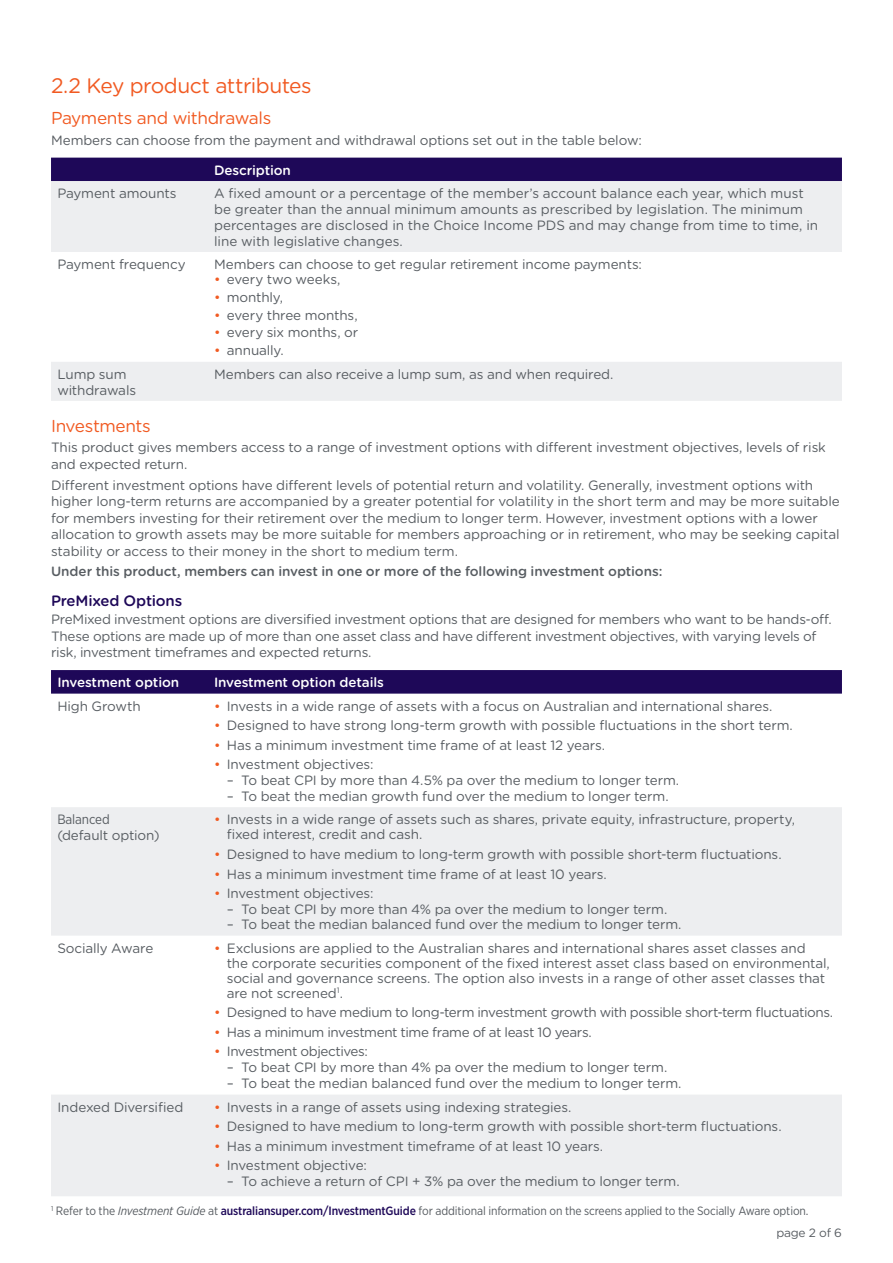
<style>
.page{position:relative;width:893px;height:1263px;background:#fff}
.page>*{position:absolute;margin:0;border:0;box-sizing:border-box;transform-origin:0 0}
.t1{font:21px "Gotham Rounded";letter-spacing:-.03em;color:#f15a22}
.t2{font:17.25px "Gotham Rounded";letter-spacing:-.025em;color:#f15a22}
.t3{font:500 15px "Gotham Rounded";letter-spacing:-.015em;color:#1e0858}
.t4{font:13.5px/16.5px "Gotham Rounded";letter-spacing:-.01em;color:#585d62}
.t5{font:13.5px "Gotham Rounded";letter-spacing:-.03em;color:#585d62}
.t6{font:500 13.5px "Gotham Rounded";letter-spacing:-.005em;color:#585d62}
.t7{font:500 13.5px "Gotham Rounded";letter-spacing:-.01em;color:#fff}
.t8{font:13.5px "Gotham Narrow";letter-spacing:-.01em;color:#585d62}
.t9{font:12px "Gotham Narrow";letter-spacing:-.01em;color:#585d62}
.t10{font:12px "Gotham Rounded";letter-spacing:-.02em;color:#585d62}
.s1{color:#f15a22}
.s2{font-style:italic}
.s3{font-weight:500;color:#1e0858}
</style>
<div class="page">
<div style="left:51px;top:158px;width:791px;height:23px;background:#1e0858"></div>
<div style="left:51px;top:181px;width:791px;height:220px;background:#edeef0"></div>
<svg style="left:51px;top:252px;width:791px;height:110px"></svg>
<svg style="left:51px;top:670px;width:791px;height:24px;background:#220c5a"></svg>
<div style="left:51px;top:807px;width:791px;height:389px;background:#edeef0"></div>
<svg style="left:51px;top:936px;width:791px;height:158px"></svg>
<h1 class="t1" style="left:51px;top:71px;width:262px">2.2 Key product attributes</h1>
<p class="t2" style="left:51px;top:106px;width:222px">Payments and withdrawals</p>
<p class="t4" style="left:51px;top:131px;width:592px">Members can choose from the payment and withdrawal options set out in the table below:</p>
<p class="t7" style="left:214px;top:160px;width:78px">Description</p>
<p class="t4" style="left:57px;top:185px;width:121px">Payment amounts</p>
<p class="t4" style="left:214px;top:185px;width:606px;line-height:15.8px">A fixed amount or a percentage of the member’s account balance each year, which must be greater than the annual minimum amounts as prescribed by legislation. The minimum percentages are disclosed in the Choice Income PDS and may change from time to time, in line with legislative changes.</p>
<p class="t4" style="left:57px;top:256px;width:130px">Payment frequency</p>
<p class="t4" style="left:214px;top:256px;width:429px">Members can choose to get regular retirement income payments:</p>
<p class="t4" style="left:214px;top:271px;width:128px"><span class="s1">•</span> every two weeks,</p>
<p class="t4" style="left:214px;top:288px;width:71px"><span class="s1">•</span> monthly,</p>
<p class="t4" style="left:214px;top:306px;width:145px"><span class="s1">•</span> every three months,</p>
<p class="t4" style="left:214px;top:324px;width:146px"><span class="s1">•</span> every six months, or</p>
<p class="t4" style="left:214px;top:342px;width:71px"><span class="s1">•</span> annually.</p>
<p class="t4" style="left:57px;top:365px;width:80px;line-height:15.8px">Lump sum withdrawals</p>
<p class="t4" style="left:214px;top:365px;width:401px">Members can also receive a lump sum, as and when required.</p>
<p class="t2" style="left:51px;top:414px;width:101px">Investments</p>
<p class="t4" style="left:51px;top:439px;width:776px">This product gives members access to a range of investment options with different investment objectives, levels of risk and expected return.</p>
<p class="t4" style="left:51px;top:476px;width:790px">Different investment options have different levels of potential return and volatility. Generally, investment options with higher long-term returns are accompanied by a greater potential for volatility in the short term and may be more suitable for members investing for their retirement over the medium to longer term. However, investment options with a lower allocation to growth assets may be more suitable for members approaching or in retirement, who may be seeking capital stability or access to their money in the short to medium term.</p>
<p class="t6" style="left:51px;top:562px;width:613px">Under this product, members can invest in one or more of the following investment options:</p>
<p class="t3" style="left:51px;top:590px;width:133px">PreMixed Options</p>
<p class="t4" style="left:51px;top:611px;width:782px">PreMixed investment options are diversified investment options that are designed for members who want to be hands-off.<br>These options are made up of more than one asset class and have different investment objectives, with varying levels of risk, investment timeframes and expected returns.</p>
<p class="t7" style="left:57px;top:673px;width:123px">Investment option</p>
<p class="t7" style="left:214px;top:673px;width:171px">Investment option details</p>
<p class="t4" style="left:57px;top:697px;width:85px">High Growth</p>
<p class="t4" style="left:214px;top:697px;width:560px"><span class="s1">•</span> Invests in a wide range of assets with a focus on Australian and international shares.</p>
<p class="t4" style="left:214px;top:716px;width:580px"><span class="s1">•</span> Designed to have strong long-term growth with possible fluctuations in the short term.</p>
<p class="t4" style="left:214px;top:736px;width:393px"><span class="s1">•</span> Has a minimum investment time frame of at least 12 years.</p>
<p class="t4" style="left:214px;top:756px;width:161px"><span class="s1">•</span> Investment objectives:</p>
<p class="t4" style="left:227px;top:771px;width:454px">– To beat CPI by more than 4.5% pa over the medium to longer term.</p>
<p class="t4" style="left:227px;top:787px;width:443px">– To beat the median growth fund over the medium to longer term.</p>
<p class="t8" style="left:57px;top:811px;width:54px">Balanced</p>
<p class="t4" style="left:57px;top:826px;width:104px">(default option)</p>
<p class="t4" style="left:227px;top:811px;width:570px;line-height:15px;text-indent:-13px"><span class="s1">•</span> Invests in a wide range of assets such as shares, private equity, infrastructure, property, fixed interest, credit and cash.</p>
<p class="t4" style="left:214px;top:845px;width:569px"><span class="s1">•</span> Designed to have medium to long-term growth with possible short-term fluctuations.</p>
<p class="t4" style="left:214px;top:865px;width:394px"><span class="s1">•</span> Has a minimum investment time frame of at least 10 years.</p>
<p class="t4" style="left:214px;top:884px;width:161px"><span class="s1">•</span> Investment objectives:</p>
<p class="t4" style="left:227px;top:900px;width:442px">– To beat CPI by more than 4% pa over the medium to longer term.</p>
<p class="t4" style="left:227px;top:916px;width:456px">– To beat the median balanced fund over the medium to longer term.</p>
<p class="t4" style="left:57px;top:939px;width:97px">Socially Aware</p>
<p class="t4" style="left:227px;top:940px;width:605px;line-height:15px;text-indent:-13px"><span class="s1">•</span> Exclusions are applied to the Australian shares and international shares asset classes and the corporate securities component of the fixed interest asset class based on environmental, social and governance screens. The option also invests in a range of other asset classes that are not screened<sup>1</sup>.</p>
<p class="t5" style="left:214px;top:1003px;width:621px"><span class="s1">•</span> Designed to have medium to long-term investment growth with possible short-term fluctuations.</p>
<p class="t5" style="left:214px;top:1023px;width:379px"><span class="s1">•</span> Has a minimum investment time frame of at least 10 years.</p>
<p class="t5" style="left:214px;top:1042px;width:155px"><span class="s1">•</span> Investment objectives:</p>
<p class="t4" style="left:227px;top:1058px;width:442px">– To beat CPI by more than 4% pa over the medium to longer term.</p>
<p class="t4" style="left:227px;top:1074px;width:456px">– To beat the median balanced fund over the medium to longer term.</p>
<p class="t4" style="left:57px;top:1098px;width:127px">Indexed Diversified</p>
<p class="t4" style="left:214px;top:1098px;width:359px"><span class="s1">•</span> Invests in a range of assets using indexing strategies.</p>
<p class="t4" style="left:214px;top:1117px;width:569px"><span class="s1">•</span> Designed to have medium to long-term growth with possible short-term fluctuations.</p>
<p class="t4" style="left:214px;top:1137px;width:391px"><span class="s1">•</span> Has a minimum investment timeframe of at least 10 years.</p>
<p class="t4" style="left:214px;top:1156px;width:154px"><span class="s1">•</span> Investment objective:</p>
<p class="t4" style="left:227px;top:1172px;width:454px">– To achieve a return of CPI + 3% pa over the medium to longer term.</p>
<p class="t9" style="left:51px;top:1203px;width:759px"><sup>1</sup> Refer to the <span class="s2">Investment Guide</span> at <span class="s3">australiansuper.com/InvestmentGuide</span> for additional information on the screens applied to the Socially Aware option.</p>
<p class="t10" style="left:776px;top:1225px;width:67px">page 2 of 6</p>
</div>
